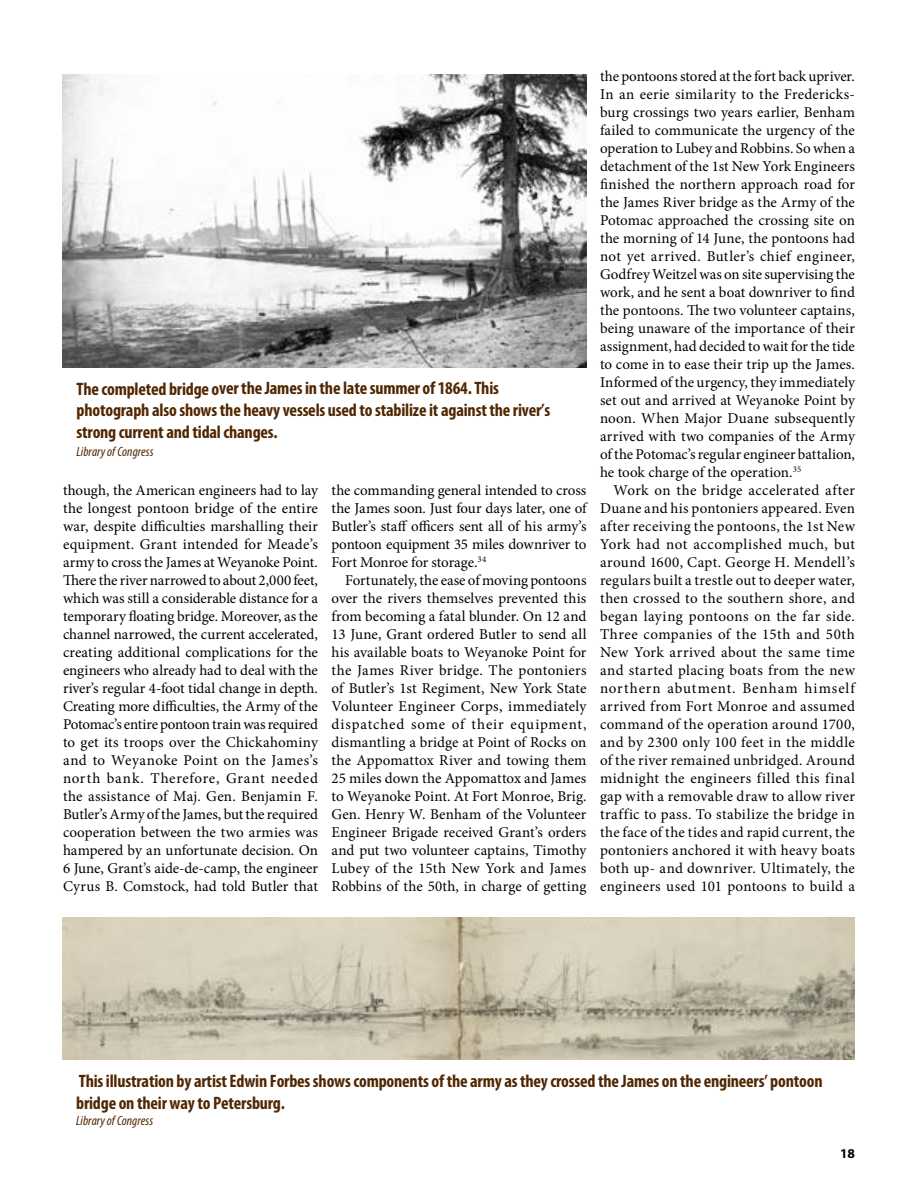
<style>
.page{position:relative;width:918px;height:1188px;background:#fff}
.page>*{position:absolute;margin:0;border:0;box-sizing:border-box;transform-origin:0 0}
.t1{font:700 condensed 18px/21.6px "Myriad Pro";letter-spacing:-.01em;color:#512702}
.BODY{font:15px/18px "Minion Pro";letter-spacing:.005em;color:#000;text-align:justify}
.t2{font:italic condensed 13.5px "Myriad Pro";letter-spacing:.005em;color:#512702}
.t3{font:700 13.5px "Myriad Pro";color:#000}
</style>
<div class="page">
<img style="left:63px;top:74px;width:523px;height:294px">
<img style="left:63px;top:918px;width:792px;height:142px">
<p class="t1" style="left:76px;top:378px;width:475px">The completed bridge over the James in the late summer of 1864. This photograph also shows the heavy vessels used to stabilize it against the river’s strong current and tidal changes.</p>
<p class="t2" style="left:77px;top:443px;width:79px">Library of Congress</p>
<p class="BODY" style="left:63px;top:481px;width:257px">though, the American engineers had to lay the longest pontoon bridge of the entire war, despite difficulties marshalling their equipment. Grant intended for Meade’s army to cross the James at Weyanoke Point.<br>There the river narrowed to about 2,000 feet, which was still a considerable distance for a temporary floating bridge. Moreover, as the channel narrowed, the current accelerated, creating additional complications for the engineers who already had to deal with the river’s regular 4-foot tidal change in depth.<br>Creating more difficulties, the Army of the Potomac’s entire pontoon train was required to get its troops over the Chickahominy and to Weyanoke Point on the James’s north bank. Therefore, Grant needed the assistance of Maj. Gen. Benjamin F.<br>Butler’s Army of the James, but the required cooperation between the two armies was hampered by an unfortunate decision. On 6 June, Grant’s aide-de-camp, the engineer Cyrus B. Comstock, had told Butler that</p>
<p class="BODY" style="left:332px;top:481px;width:257px">the commanding general intended to cross the James soon. Just four days later, one of Butler’s staff officers sent all of his army’s pontoon equipment 35 miles downriver to Fort Monroe for storage.<sup>34</sup></p>
<p class="BODY" style="left:332px;top:571px;width:257px;text-indent:14px">Fortunately, the ease of moving pontoons over the rivers themselves prevented this from becoming a fatal blunder. On 12 and 13 June, Grant ordered Butler to send all his available boats to Weyanoke Point for the James River bridge. The pontoniers of Butler’s 1st Regiment, New York State Volunteer Engineer Corps, immediately dispatched some of their equipment, dismantling a bridge at Point of Rocks on the Appomattox River and towing them 25 miles down the Appomattox and James to Weyanoke Point. At Fort Monroe, Brig.<br>Gen. Henry W. Benham of the Volunteer Engineer Brigade received Grant’s orders and put two volunteer captains, Timothy Lubey of the 15th New York and James Robbins of the 50th, in charge of getting</p>
<p class="BODY" style="left:600px;top:67px;width:257px">the pontoons stored at the fort back upriver.<br>In an eerie similarity to the Fredericks&shy;burg crossings two years earlier, Benham failed to communicate the urgency of the operation to Lubey and Robbins. So when a detachment of the 1st New York Engineers finished the northern approach road for the James River bridge as the Army of the Potomac approached the crossing site on the morning of 14 June, the pontoons had not yet arrived. Butler’s chief engineer, Godfrey Weitzel was on site supervising the work, and he sent a boat downriver to find the pontoons. The two volunteer captains, being unaware of the importance of their assignment, had decided to wait for the tide to come in to ease their trip up the James.<br>Informed of the urgency, they immediately set out and arrived at Weyanoke Point by noon. When Major Duane subsequently arrived with two companies of the Army of the Potomac’s regular engineer battalion, he took charge of the operation.<sup>35</sup></p>
<p class="BODY" style="left:600px;top:481px;width:257px;text-indent:14px">Work on the bridge accelerated after Duane and his pontoniers appeared. Even after receiving the pontoons, the 1st New York had not accomplished much, but around 1600, Capt. George H. Mendell’s regulars built a trestle out to deeper water, then crossed to the southern shore, and began laying pontoons on the far side.<br>Three companies of the 15th and 50th New York arrived about the same time and started placing boats from the new northern abutment. Benham himself arrived from Fort Monroe and assumed command of the operation around 1700, and by 2300 only 100 feet in the middle of the river remained unbridged. Around midnight the engineers filled this final gap with a removable draw to allow river traffic to pass. To stabilize the bridge in the face of the tides and rapid current, the pontoniers anchored it with heavy boats both up- and downriver. Ultimately, the engineers used 101 pontoons to build a</p>
<p class="t1" style="left:76px;top:1071px;width:748px">This illustration by artist Edwin Forbes shows components of the army as they crossed the James on the engineers’ pontoon bridge on their way to Petersburg.</p>
<p class="t2" style="left:76px;top:1112px;width:79px">Library of Congress</p>
<p class="t3" style="left:840px;top:1146px;width:16px">18</p>
</div>
